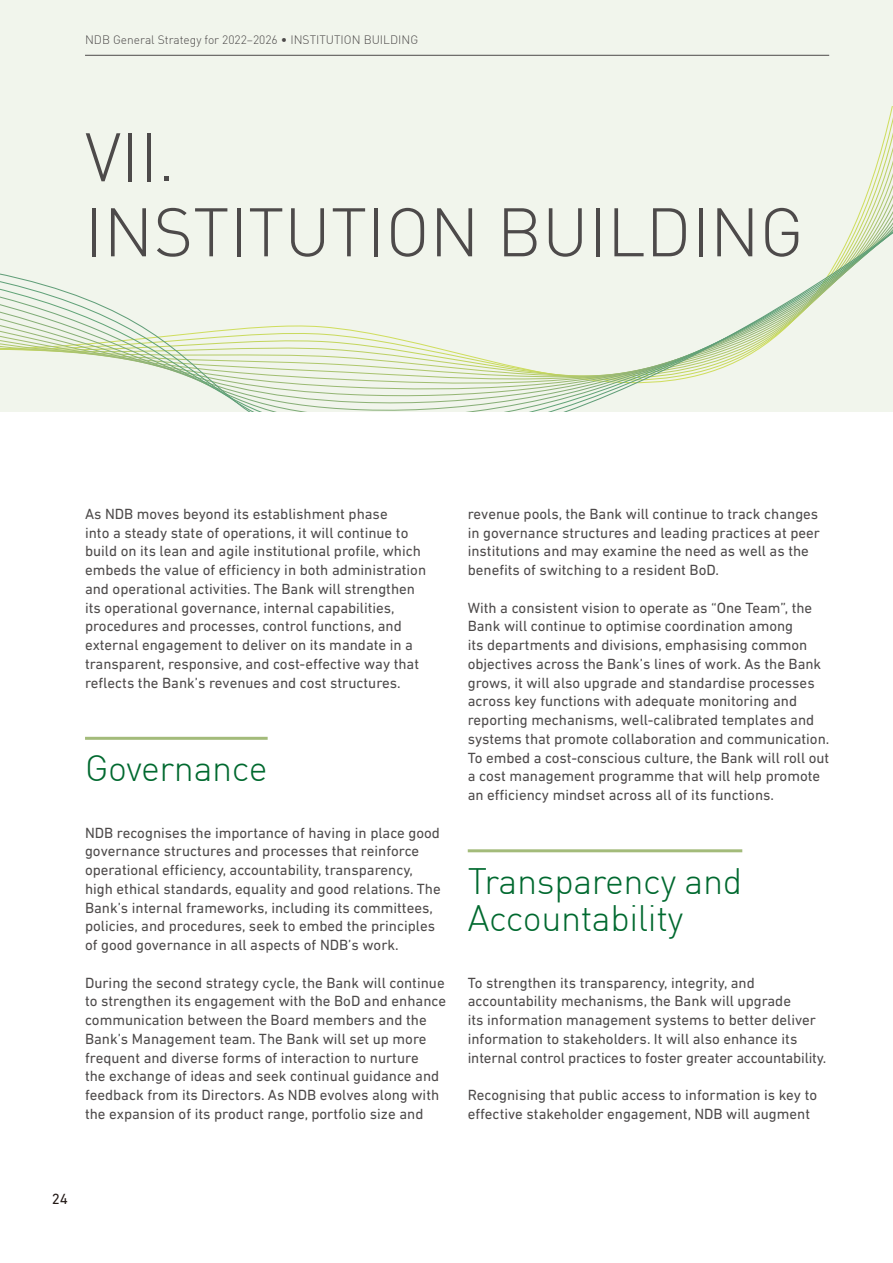
<style>
.page{position:relative;width:893px;height:1263px;background:#fff}
.page>*{position:absolute;margin:0;border:0;box-sizing:border-box;transform-origin:0 0}
.t1{font:300 67.5px/75px "DIN";color:#4d4a4a}
.t2{font:300 36px/37.5px "DIN";letter-spacing:-.01em;color:#00692f}
.t3{font:15px/18.8px "DIN Next LT Pro";color:#4d4a4a}
.t4{font:15px "DIN Next LT Pro";color:#231916}
.t5{font:300 12px "DIN";color:#4d4a4a}
</style>
<div class="page">
<div style="left:0;top:0;width:893px;height:411px;background:#f1f5ec"></div>
<svg style="left:0;top:206px;width:893px;height:205px"></svg>
<hr style="left:85px;top:55px;width:744px;height:1px;background:#4d4a4a">
<hr style="left:85px;top:737px;width:183px;height:3px;background:#a3bb7a">
<hr style="left:468px;top:849px;width:274px;height:3px;background:#a3bb7a">
<p class="t5" style="left:85px;top:33px;width:335px">NDB General Strategy for 2022–2026 • INSTITUTION BUILDING</p>
<h1 class="t1" style="left:85px;top:119px;width:720px">VII.<br>INSTITUTION BUILDING</h1>
<p class="t3" style="left:85px;top:504px;width:343px">As NDB moves beyond its establishment phase<br>into a steady state of operations, it will continue to build on its lean and agile institutional profile, which embeds the value of efficiency in both administration and operational activities. The Bank will strengthen its operational governance, internal capabilities, procedures and processes, control functions, and external engagement to deliver on its mandate in a transparent, responsive, and cost-effective way that reflects the Bank’s revenues and cost structures.</p>
<h2 class="t2" style="left:85px;top:749px;width:184px">Governance</h2>
<p class="t3" style="left:85px;top:823px;width:357px">NDB recognises the importance of having in place good governance structures and processes that reinforce operational efficiency, accountability, transparency, high ethical standards, equality and good relations. The Bank’s internal frameworks, including its committees, policies, and procedures, seek to embed the principles of good governance in all aspects of NDB’s work.</p>
<p class="t3" style="left:85px;top:973px;width:363px">During the second strategy cycle, the Bank will continue to strengthen its engagement with the BoD and enhance communication between the Board members and the Bank’s Management team. The Bank will set up more frequent and diverse forms of interaction to nurture<br>the exchange of ideas and seek continual guidance and feedback from its Directors. As NDB evolves along with the expansion of its product range, portfolio size and</p>
<p class="t3" style="left:468px;top:504px;width:354px">revenue pools, the Bank will continue to track changes in governance structures and leading practices at peer institutions and may examine the need as well as the benefits of switching to a resident BoD.</p>
<p class="t3" style="left:468px;top:598px;width:363px">With a consistent vision to operate as “One Team”, the Bank will continue to optimise coordination among<br>its departments and divisions, emphasising common objectives across the Bank’s lines of work. As the Bank grows, it will also upgrade and standardise processes across key functions with adequate monitoring and reporting mechanisms, well-calibrated templates and systems that promote collaboration and communication.<br>To embed a cost-conscious culture, the Bank will roll out a cost management programme that will help promote an efficiency mindset across all of its functions.</p>
<h2 class="t2" style="left:468px;top:862px;width:276px">Transparency and<br>Accountability</h2>
<p class="t3" style="left:468px;top:973px;width:360px">To strengthen its transparency, integrity, and accountability mechanisms, the Bank will upgrade<br>its information management systems to better deliver information to stakeholders. It will also enhance its internal control practices to foster greater accountability.</p>
<p class="t3" style="left:468px;top:1085px;width:351px">Recognising that public access to information is key to effective stakeholder engagement, NDB will augment</p>
<p class="t4" style="left:52px;top:1190px;width:18px">24</p>
</div>
